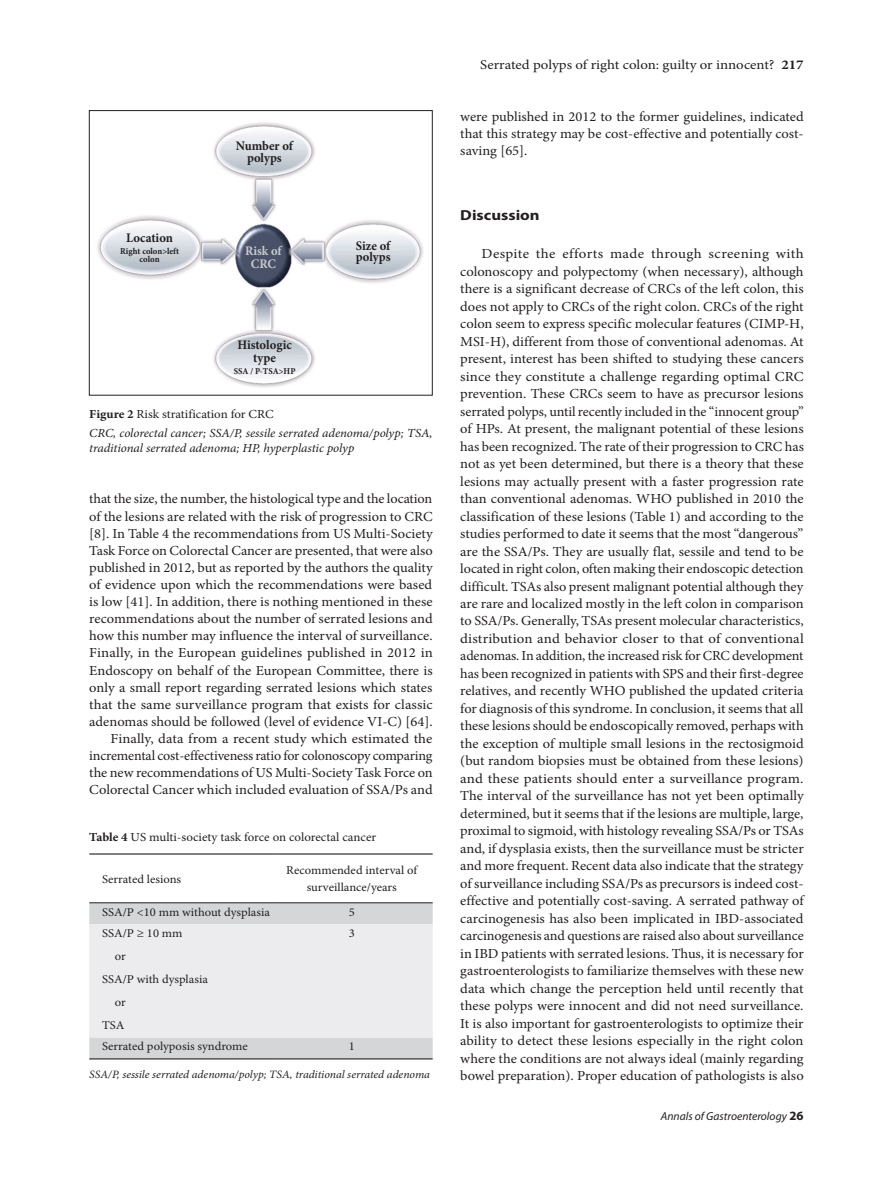
<style>
.page{position:relative;width:893px;height:1191px;background:#fff}
.page>*{position:absolute;margin:0;border:0;box-sizing:border-box;transform-origin:0 0}
.t1{font:700 14.55px "Myriad Pro";color:#231f20;scale:1.15 1}
.t2{font:13.8px/17.4px "Minion Pro";color:#231f20;text-align:justify;scale:1.08 1}
.t3{font:13.8px/17.1px "Minion Pro";color:#231f20;text-align:right}
.t4{font:13.8px/17.2px "Minion Pro";color:#231f20;text-align:justify;scale:1.05 1}
.t5{font:13.5px "Minion Pro";color:#231f20;scale:1.1 1}
.t6{font:700 13.05px/11.4px "Minion Pro";color:#231f20;text-align:center;scale:.96 1}
.t7{font:700 13.05px/13.4px "Minion Pro";color:#cacbcc;text-align:center;scale:.96 1}
.t8{font:italic 12.3px/19px "Minion Pro";letter-spacing:-.005em;color:#231f20;scale:1.05 1}
.t9{font:12.3px "Minion Pro";color:#231f20;scale:1.05 1}
.t10{font:12px/17.1px "Minion Pro";color:#231f20;text-align:center;scale:1.05 1}
.t11{font:italic 11.55px "Myriad Pro";color:#231f20}
.t12{font:italic 11.25px "Minion Pro";letter-spacing:-.005em;color:#231f20;scale:1.05 1}
.t13{font:700 9px/7.9px "Minion Pro";color:#231f20;text-align:center;scale:.96 1}
.s1{font-weight:700;font-style:normal}
.s2{font-style:normal}
.s3{font-weight:700}
.s4{font-weight:700;font-style:normal;font-size:12.75px}
</style>
<div class="page">
<svg style="left:89px;top:854px;width:344px;height:1px"></svg>
<div style="left:89px;top:903px;width:344px;height:155px;background:#d5d6d8"></div>
<div style="left:89px;top:924px;width:344px;height:113px;background:#ececee"></div>
<hr style="left:89px;top:853px;width:190px;height:1px;background:#231f20">
<hr style="left:279px;top:853px;width:154px;height:1px;background:#231f20">
<hr style="left:89px;top:1058px;width:190px;height:1px;background:#231f20">
<hr style="left:279px;top:1058px;width:154px;height:1px;background:#231f20">
<hr style="left:89px;top:902px;width:190px;height:1px;background:#231f20">
<hr style="left:279px;top:902px;width:154px;height:1px;background:#231f20">
<img style="left:97px;top:122px;width:326px;height:266px">
<div style="left:89px;top:110px;width:344px;height:285px;border:1px solid #231f20"></div>
<p class="t6" style="left:126px;top:232px;width:50px">Location</p>
<p class="t13" style="left:120px;top:247px;width:63px">Right colon&gt;left colon</p>
<p class="t6" style="left:236px;top:140px;width:62px">Number of polyps</p>
<p class="t7" style="left:245px;top:244px;width:41px">Risk of<br>CRC</p>
<p class="t6" style="left:356px;top:240px;width:39px;text-align:left">Size of polyps</p>
<p class="t6" style="left:237px;top:339px;width:58px;line-height:12.8px">Histologic type</p>
<p class="t13" style="left:234px;top:367px;width:66px">SSA / P-TSA&gt;HP</p>
<p class="t8" style="left:89px;top:404px;width:328px"><span class="s1">Figure 2</span> <span class="s2">Risk stratification for CRC<br></span>CRC, colorectal cancer; SSA/P, sessile serrated adenoma/polyp; TSA,</p>
<p class="t8" style="left:89px;top:438px;width:254px">traditional serrated adenoma; HP, hyperplastic polyp</p>
<p class="t3" style="left:89px;top:490px;width:345px">that the size, the number, the histological type and the location of the lesions are related with the risk of progression to CRC [8]. In Table 4 the recommendations from US Multi-Society Task Force on Colorectal Cancer are presented, that were also published in 2012, but as reported by the authors the quality of evidence upon which the recommendations were based is low [41]. In addition, there is nothing mentioned in these recommendations about the number of serrated lesions and how this number may influence the interval of surveillance.<br>Finally, in the European guidelines published in 2012 in Endoscopy on behalf of the European Committee, there is only a small report regarding serrated lesions which states that the same surveillance program that exists for classic adenomas should be followed (level of evidence VI-C) [64].<br>Finally, data from a recent study which estimated the incremental cost-effectiveness ratio for colonoscopy comparing the new recommendations of US Multi-Society Task Force on Colorectal Cancer which included evaluation of SSA/Ps and</p>
<p class="t9" style="left:89px;top:829px;width:275px"><span class="s3">Table 4</span> US multi-society task force on colorectal cancer</p>
<p class="t10" style="left:102px;top:870px;width:77px">Serrated lesions</p>
<p class="t10" style="left:286px;top:862px;width:126px">Recommended interval of surveillance/years</p>
<p class="t10" style="left:102px;top:903px;width:161px">SSA/P &lt;10 mm without dysplasia</p>
<p class="t10" style="left:349px;top:903px;width:7px">5</p>
<p class="t10" style="left:102px;top:925px;width:78px">SSA/P ≥ 10 mm</p>
<p class="t10" style="left:115px;top:948px;width:12px">or</p>
<p class="t10" style="left:102px;top:970px;width:102px">SSA/P with dysplasia</p>
<p class="t10" style="left:115px;top:993px;width:12px">or</p>
<p class="t10" style="left:102px;top:1016px;width:23px">TSA</p>
<p class="t10" style="left:349px;top:925px;width:7px">3</p>
<p class="t10" style="left:102px;top:1038px;width:140px">Serrated polyposis syndrome</p>
<p class="t10" style="left:349px;top:1038px;width:7px">1</p>
<p class="t12" style="left:89px;top:1066px;width:326px">SSA/P, sessile serrated adenoma/polyp; TSA, traditional serrated adenoma</p>
<p class="t5" style="left:480px;top:56px;width:296px">Serrated polyps of right colon: guilty or innocent? <span class="s3">217</span></p>
<p class="t4" style="left:460px;top:108px;width:329px">were published in 2012 to the former guidelines, indicated that this strategy may be cost-effective and potentially cost&shy;saving [65].</p>
<p class="t1" style="left:460px;top:206px;width:71px">Discussion</p>
<p class="t2" style="left:460px;top:245px;width:320px;text-indent:21px">Despite the efforts made through screening with colonoscopy and polypectomy (when necessary), although there is a significant decrease of CRCs of the left colon, this does not apply to CRCs of the right colon. CRCs of the right colon seem to express specific molecular features (CIMP-H, MSI-H), different from those of conventional adenomas. At present, interest has been shifted to studying these cancers since they constitute a challenge regarding optimal CRC prevention. These CRCs seem to have as precursor lesions serrated polyps, until recently included in the “innocent group” of HPs. At present, the malignant potential of these lesions has been recognized. The rate of their progression to CRC has not as yet been determined, but there is a theory that these lesions may actually present with a faster progression rate than conventional adenomas. WHO published in 2010 the classification of these lesions (Table 1) and according to the studies performed to date it seems that the most “dangerous” are the SSA/Ps. They are usually flat, sessile and tend to be located in right colon, often making their endoscopic detection difficult. TSAs also present malignant potential although they are rare and localized mostly in the left colon in comparison to SSA/Ps. Generally, TSAs present molecular characteristics, distribution and behavior closer to that of conventional adenomas. In addition, the increased risk for CRC development has been recognized in patients with SPS and their first-degree relatives, and recently WHO published the updated criteria for diagnosis of this syndrome. In conclusion, it seems that all these lesions should be endoscopically removed, perhaps with the exception of multiple small lesions in the rectosigmoid (but random biopsies must be obtained from these lesions) and these patients should enter a surveillance program.<br>The interval of the surveillance has not yet been optimally determined, but it seems that if the lesions are multiple, large, proximal to sigmoid, with histology revealing SSA/Ps or TSAs and, if dysplasia exists, then the surveillance must be stricter and more frequent. Recent data also indicate that the strategy of surveillance including SSA/Ps as precursors is indeed cost&shy;effective and potentially cost-saving. A serrated pathway of carcinogenesis has also been implicated in IBD-associated carcinogenesis and questions are raised also about surveillance in IBD patients with serrated lesions. Thus, it is necessary for gastroenterologists to familiarize themselves with these new data which change the perception held until recently that these polyps were innocent and did not need surveillance.<br>It is also important for gastroenterologists to optimize their ability to detect these lesions especially in the right colon where the conditions are not always ideal (mainly regarding bowel preparation). Proper education of pathologists is also</p>
<p class="t11" style="left:661px;top:1108px;width:144px">Annals of Gastroenterology <span class="s4">26</span></p>
</div>
